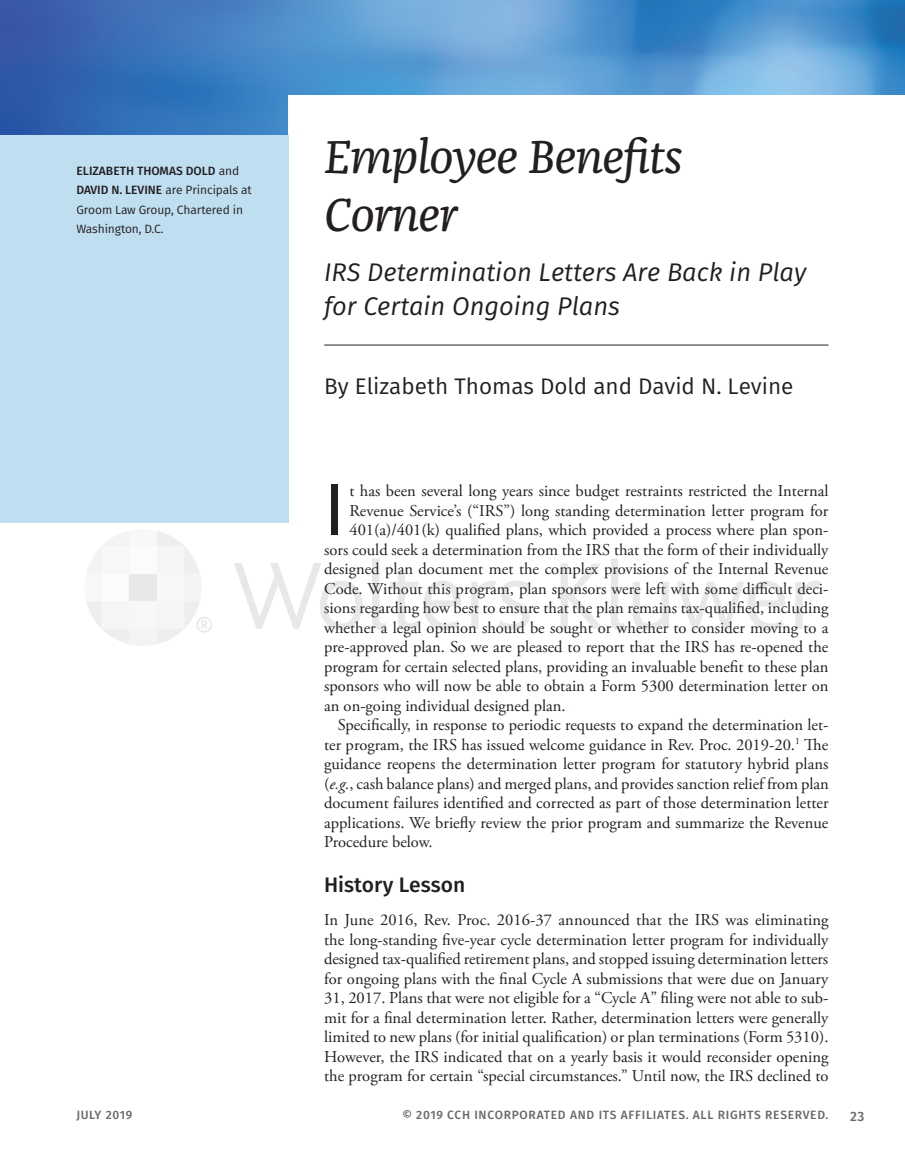
<style>
.page{position:relative;width:905px;height:1175px;background:#fff}
.page>*{position:absolute;margin:0;border:0;box-sizing:border-box;transform-origin:0 0}
.Textdrop{font:73.05px "Fira Sans";color:#231f20}
.Article_Title{font:italic 48px/57.8px "Franziska Pro";letter-spacing:-.02em;color:#231f20}
.Article_Subtitle_Col{font:italic 25.5px/34.5px "Fira Sans";color:#231f20}
.Authors_Column{font:22.5px "Fira Sans";color:#231f20}
.HeadA{font:500 21px "Fira Sans";color:#231f20}
.Textdrop-2{font:16.5px "Adobe Garamond Pro";color:#231f20}
.Text{font:16.5px/19.5px "Adobe Garamond Pro";color:#231f20;text-align:justify}
.TextInd{font:16.5px/19.5px "Adobe Garamond Pro";color:#231f20;text-align:justify}
.t1{font:500 13.5px "Fira Sans";color:#69696c}
.Author_Bio{font:12px/19.5px "Fira Sans";letter-spacing:-.01em;color:#231f20}
.Running_Footers{font:500 12px "Fira Sans";letter-spacing:.06em;color:#69696c}
.s1{font-weight:500}
.s2{font-style:italic}
</style>
<div class="page">
<img style="left:0;top:0;width:904px;height:135px">
<div style="left:288px;top:95px;width:616px;height:42px;background:#fff"></div>
<div style="left:0;top:135px;width:288px;height:388px;background:#bfdef0"></div>
<hr style="left:324px;top:345px;width:504px;height:1px;background:#231f20">
<svg style="left:234px;top:563px;width:128px;height:67px"></svg>
<svg style="left:372px;top:558px;width:89px;height:72px"></svg>
<svg style="left:795px;top:581px;width:25px;height:48px"></svg>
<svg style="left:471px;top:581px;width:58px;height:49px"></svg>
<svg style="left:561px;top:563px;width:42px;height:66px"></svg>
<svg style="left:611px;top:558px;width:14px;height:72px"></svg>
<svg style="left:633px;top:582px;width:37px;height:48px"></svg>
<svg style="left:677px;top:581px;width:108px;height:49px"></svg>
<svg style="left:86px;top:531px;width:126px;height:115px"></svg>
<p class="Author_Bio" style="left:76px;top:161px;width:177px"><span class="s1">ELIZABETH THOMAS DOLD</span> and<br><span class="s1">DAVID N. LEVINE</span> are Principals at<br>Groom Law Group, Chartered in<br>Washington, D.C.</p>
<p class="Article_Title" style="left:324px;top:128px;width:360px">Employee Benefits<br>Corner</p>
<p class="Article_Subtitle_Col" style="left:324px;top:254px;width:483px">IRS Determination Letters Are Back in Play for Certain Ongoing Plans</p>
<p class="Authors_Column" style="left:324px;top:369px;width:471px">By Elizabeth Thomas Dold and David N. Levine</p>
<p class="Textdrop" style="left:324px;top:454px;width:23px">I</p>
<p class="Textdrop-2" style="left:349px;top:481px;width:480px">t has been several long years since budget restraints restricted the Internal</p>
<p class="Textdrop-2" style="left:349px;top:500px;width:480px">Revenue Service’s (“IRS”) long standing determination letter program for</p>
<p class="Textdrop-2" style="left:349px;top:520px;width:480px">401(a)/401(k) qualified plans, which provided a process where plan spon-</p>
<p class="Textdrop-2" style="left:324px;top:539px;width:506px">sors could seek a determination from the IRS that the form of their individually</p>
<p class="Textdrop-2" style="left:324px;top:559px;width:505px">designed plan document met the complex provisions of the Internal Revenue</p>
<p class="Textdrop-2" style="left:324px;top:578px;width:506px">Code. Without this program, plan sponsors were left with some difficult deci-</p>
<p class="Textdrop-2" style="left:324px;top:598px;width:506px">sions regarding how best to ensure that the plan remains tax-qualified, including</p>
<p class="Textdrop-2" style="left:324px;top:617px;width:505px">whether a legal opinion should be sought or whether to consider moving to a</p>
<p class="Textdrop-2" style="left:324px;top:637px;width:505px">pre-approved plan. So we are pleased to report that the IRS has re-opened the</p>
<p class="Textdrop-2" style="left:324px;top:656px;width:505px">program for certain selected plans, providing an invaluable benefit to these plan</p>
<p class="Textdrop-2" style="left:324px;top:676px;width:505px">sponsors who will now be able to obtain a Form 5300 determination letter on</p>
<p class="Textdrop-2" style="left:324px;top:695px;width:243px">an on-going individual designed plan.</p>
<p class="TextInd" style="left:324px;top:715px;width:506px;text-indent:14px">Specifically, in response to periodic requests to expand the determination let&shy;ter program, the IRS has issued welcome guidance in Rev. Proc. 2019-20.<sup>1</sup> The guidance reopens the determination letter program for statutory hybrid plans (<span class="s2">e.g.</span>, cash balance plans) and merged plans, and provides sanction relief from plan document failures identified and corrected as part of those determination letter applications. We briefly review the prior program and summarize the Revenue Procedure below.</p>
<p class="HeadA" style="left:324px;top:868px;width:143px">HISTORY LESSON</p>
<p class="Text" style="left:324px;top:910px;width:506px">In June 2016, Rev. Proc. 2016-37 announced that the IRS was eliminating the long-standing five-year cycle determination letter program for individually designed tax-qualified retirement plans, and stopped issuing determination letters for ongoing plans with the final Cycle A submissions that were due on January 31, 2017. Plans that were not eligible for a “Cycle A” filing were not able to sub&shy;mit for a final determination letter. Rather, determination letters were generally limited to new plans (for initial qualification) or plan terminations (Form 5310).<br>However, the IRS indicated that on a yearly basis it would reconsider opening the program for certain “special circumstances.” Until now, the IRS declined to</p>
<p class="Running_Footers" style="left:402px;top:1105px;width:85px">© 2019 CCH INCO</p>
<p class="Running_Footers" style="left:503px;top:1105px;width:42px">RPORATED</p>
<p class="Running_Footers" style="left:570px;top:1105px;width:9px">AND</p>
<p class="Running_Footers" style="left:598px;top:1105px;width:7px">ITS</p>
<p class="Running_Footers" style="left:621px;top:1105px;width:28px">AFFILIATES</p>
<p class="Running_Footers" style="left:685px;top:1105px;width:61px">. ALL RIGHTS</p>
<p class="Running_Footers" style="left:765px;top:1105px;width:16px">RESE</p>
<p class="Running_Footers" style="left:794px;top:1105px;width:17px">RVED</p>
<p class="Running_Footers" style="left:825px;top:1105px;width:4px">.</p>
<p class="Running_Footers" style="left:76px;top:1105px;width:57px">JULY 2019</p>
<p class="t1" style="left:850px;top:1105px;width:16px">23</p>
</div>
